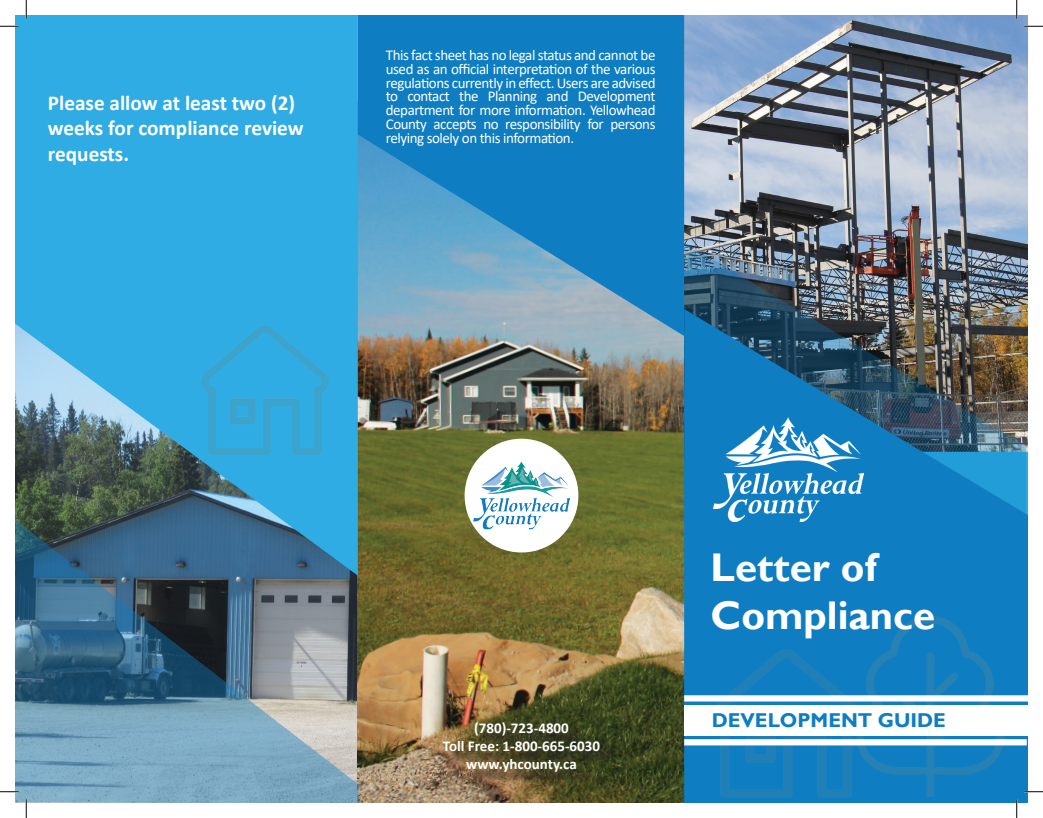
<style>
.page{position:relative;width:1043px;height:818px;background:#fff}
.page>*{position:absolute;margin:0;border:0;box-sizing:border-box;transform-origin:0 0}
.t1{font:700 40px/48px "Gill Sans";color:#fff}
.t2{font:700 21.25px/25.5px "Calibri";color:#fff}
.t3{font:700 20px "Gill Sans";color:#0e7dc2}
.t4{font:15px/13.8px "Calibri";letter-spacing:-.03em;color:#fff;text-align:justify}
.t5{font:700 15px "Calibri";color:#fff}
</style>
<div class="page">
<img style="left:358px;top:336px;width:326px;height:466px">
<img style="left:684px;top:15px;width:343px;height:294px">
<svg style="left:15px;top:575px;width:343px;height:227px;background:#658599"></svg>
<svg style="left:15px;top:15px;width:343px;height:560px;background:#369dcb"></svg>
<img style="left:201px;top:325px;width:128px;height:129px">
<div style="left:464px;top:438px;width:114px;height:114px;background:#fff;border-radius:50%"></div>
<img style="left:473px;top:462px;width:97px;height:67px">
<svg style="left:445px;top:724px;width:169px;height:62px;background:#524c29"></svg>
<svg style="left:358px;top:15px;width:326px;height:321px;background:#308bc3"></svg>
<div style="left:684px;top:309px;width:343px;height:494px;background:#0e7dc2"></div>
<img style="left:713px;top:516px;width:150px;height:5px">
<img style="left:856px;top:617px;width:148px;height:179px">
<img style="left:712px;top:649px;width:147px;height:148px">
<div style="left:684px;top:705px;width:343px;height:30px;background:#fff"></div>
<div style="left:684px;top:695px;width:344px;height:6px;background:#fff"></div>
<div style="left:684px;top:739px;width:342px;height:6px;background:#fff"></div>
<img style="left:683px;top:241px;width:343px;height:275px">
<svg style="left:0;top:25px;width:19px;height:2px"></svg>
<svg style="left:1024px;top:25px;width:18px;height:2px"></svg>
<svg style="left:0;top:790px;width:19px;height:2px"></svg>
<svg style="left:1024px;top:790px;width:18px;height:2px"></svg>
<svg style="left:25px;top:0;width:2px;height:19px"></svg>
<svg style="left:25px;top:799px;width:2px;height:19px"></svg>
<svg style="left:1015px;top:0;width:2px;height:19px"></svg>
<svg style="left:1015px;top:799px;width:2px;height:19px"></svg>
<p class="t2" style="left:48px;top:90px;width:257px">Please allow at least two (2) weeks for compliance review requests.</p>
<p class="t4" style="left:386px;top:48px;width:271px">This fact sheet has no legal status and cannot be used as an official interpretation of the various regulations currently in effect. Users are advised to contact the Planning and Development department for more information. Yellowhead County accepts no responsibility for persons relying solely on this information.</p>
<p class="t5" style="left:474px;top:717px;width:96px">(780)-723-4800</p>
<p class="t5" style="left:443px;top:735px;width:159px">Toll Free: 1-800-665-6030</p>
<p class="t5" style="left:466px;top:753px;width:112px">www.yhcounty.ca</p>
<p class="t1" style="left:710px;top:544px;width:226px">Letter of<br>Compliance</p>
<p class="t3" style="left:712px;top:708px;width:236px">DEVELOPMENT GUIDE</p>
</div>
